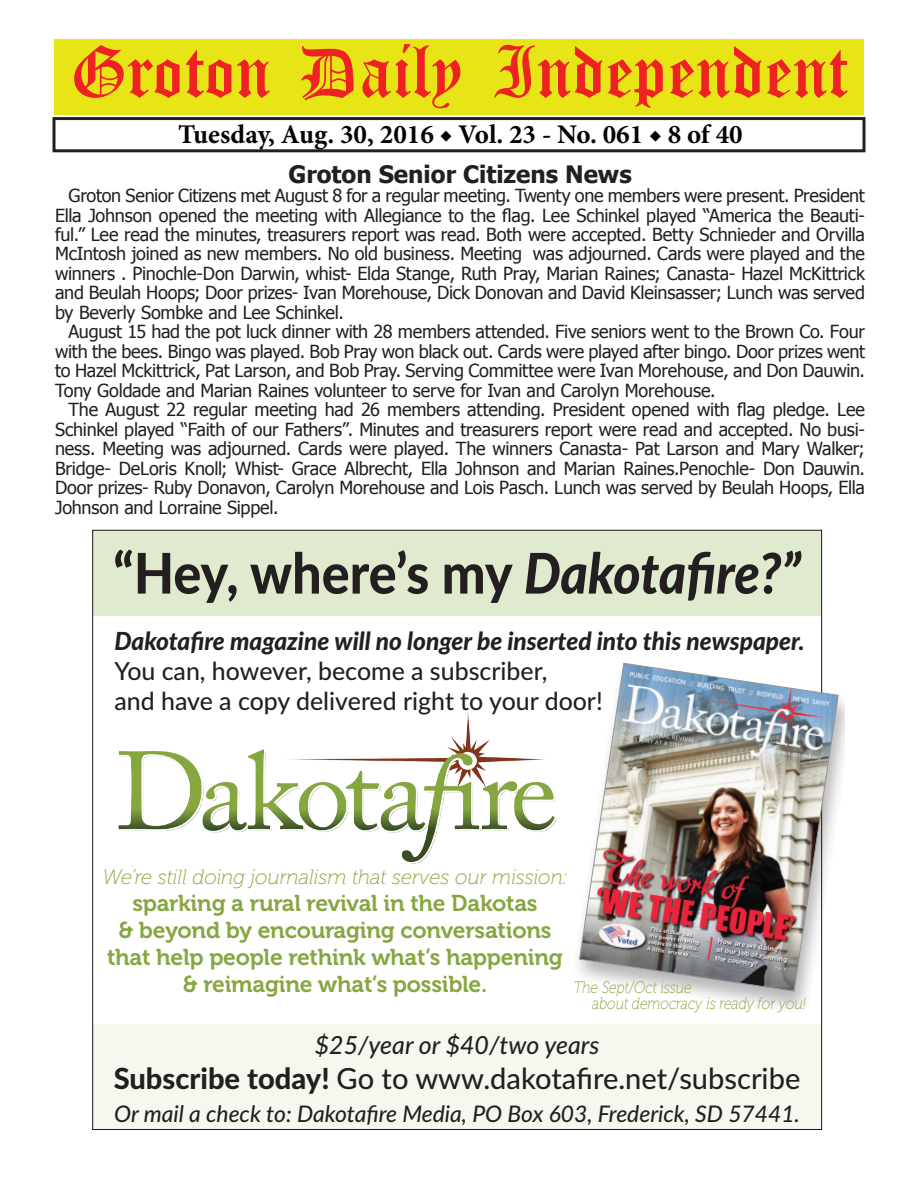
<style>
.page{position:relative;width:918px;height:1188px;background:#fff}
.page>*{position:absolute;margin:0;border:0;box-sizing:border-box;transform-origin:0 0}
.t1{font:800 56.1px "Lato";letter-spacing:-.01em;color:#231f20;scale:.93 1}
.t2{font:54px "Old English Five";color:#ee2123}
.t3{font:500 29.1px "Lato";color:#231f20}
.t4{font:700 27px "Minion Pro";color:#040503}
.t5{font:500 24.9px/29.8px "Lato";color:#231f20}
.t6{font:italic 800 24.9px "Lato";color:#231f20}
.t7{font:italic 500 24.9px "Lato";color:#231f20}
.t8{font:700 24px "Tahoma";color:#231f20}
.t9{font:22.8px/27px "Museo 700";letter-spacing:-.01em;color:#86a641;text-align:center}
.t10{font:italic 500 22.8px "Lato";color:#231f20}
.t11{font:italic 20.7px "Museo 100";color:#86a641}
.t12{font:18px/19.5px "Tahoma";letter-spacing:-.01em;color:#231f20;text-align:justify}
.t13{font:italic 16.65px/16.6px "Museo 100";color:#86a73e;scale:.85 1}
.s1{font-style:italic}
.s2{font-weight:800}
</style>
<div class="page">
<div style="left:52px;top:117px;width:814px;height:35px;border:3px solid #231f20"></div>
<div style="left:54px;top:40px;width:810px;height:75px;background:#e7e515"></div>
<div style="left:92px;top:1025px;width:730px;height:105px;background:#f5f8ee"></div>
<div style="left:93px;top:530px;width:729px;height:86px;background:#e0eacf"></div>
<img style="left:118px;top:712px;width:439px;height:152px">
<div style="left:571px;top:661px;width:273px;height:355px;background:#231f20;opacity:.33"></div>
<img style="left:579px;top:663px;width:260px;height:329px">
<h2 class="t2" style="left:70px;top:47px;width:779px">Groton Daily Independent</h2>
<h3 class="t4" style="left:178px;top:116px;width:566px">Tuesday, Aug. 30, 2016 ◆ Vol. 23 - No. 061 ◆ 8 of 40</h3>
<h3 class="t8" style="left:289px;top:157px;width:345px">Groton Senior Citizens News</h3>
<p class="t12" style="left:55px;top:185px;width:812px;text-indent:14px">Groton Senior Citizens met August 8 for a regular meeting. Twenty one members were present. President Ella Johnson opened the meeting with Allegiance to the flag. Lee Schinkel played “America the Beauti&shy;ful.” Lee read the minutes, treasurers report was read. Both were accepted. Betty Schnieder and Orvilla McIntosh joined as new members. No old business. Meeting was adjourned. Cards were played and the winners . Pinochle-Don Darwin, whist- Elda Stange, Ruth Pray, Marian Raines; Canasta- Hazel McKittrick and Beulah Hoops; Door prizes- Ivan Morehouse, Dick Donovan and David Kleinsasser; Lunch was served by Beverly Sombke and Lee Schinkel.</p>
<p class="t12" style="left:55px;top:321px;width:812px;text-indent:14px">August 15 had the pot luck dinner with 28 members attended. Five seniors went to the Brown Co. Four with the bees. Bingo was played. Bob Pray won black out. Cards were played after bingo. Door prizes went to Hazel Mckittrick, Pat Larson, and Bob Pray. Serving Committee were Ivan Morehouse, and Don Dauwin.<br>Tony Goldade and Marian Raines volunteer to serve for Ivan and Carolyn Morehouse.</p>
<p class="t12" style="left:55px;top:399px;width:812px;text-indent:14px">The August 22 regular meeting had 26 members attending. President opened with flag pledge. Lee Schinkel played “Faith of our Fathers”. Minutes and treasurers report were read and accepted. No busi&shy;ness. Meeting was adjourned. Cards were played. The winners Canasta- Pat Larson and Mary Walker; Bridge- DeLoris Knoll; Whist- Grace Albrecht, Ella Johnson and Marian Raines.Penochle- Don Dauwin.<br>Door prizes- Ruby Donavon, Carolyn Morehouse and Lois Pasch. Lunch was served by Beulah Hoops, Ella Johnson and Lorraine Sippel.</p>
<h1 class="t1" style="left:113px;top:532px;width:741px">“Hey, where’s my <span class="s1">Dakotafire?”</span></h1>
<h3 class="t6" style="left:114px;top:622px;width:692px">Dakotafire magazine will no longer be inserted into this newspaper.</h3>
<h3 class="t5" style="left:114px;top:655px;width:490px">You can, however, become a subscriber,<br>and have a copy delivered right to your door!</h3>
<p class="t11" style="left:103px;top:866px;width:466px">We’re still doing journalism that serves our mission:</p>
<p class="t9" style="left:107px;top:890px;width:457px">sparking a rural revival in the Dakotas<br>&amp; beyond by encouraging conversations that help people rethink what’s happening &amp; reimagine what’s possible.</p>
<h3 class="t7" style="left:315px;top:1027px;width:286px">$25/year or $40/two years</h3>
<p class="t13" style="left:592px;top:979px;width:253px;text-indent:-18px">The Sept/Oct issue<br>about democracy is ready for you!</p>
<h3 class="t3" style="left:114px;top:1058px;width:688px"><span class="s2">Subscribe today!</span> Go to www.dakotafire.net/subscribe</h3>
<p class="t10" style="left:114px;top:1097px;width:687px">Or mail a check to: Dakotafire Media, PO Box 603, Frederick, SD 57441.</p>
</div>
